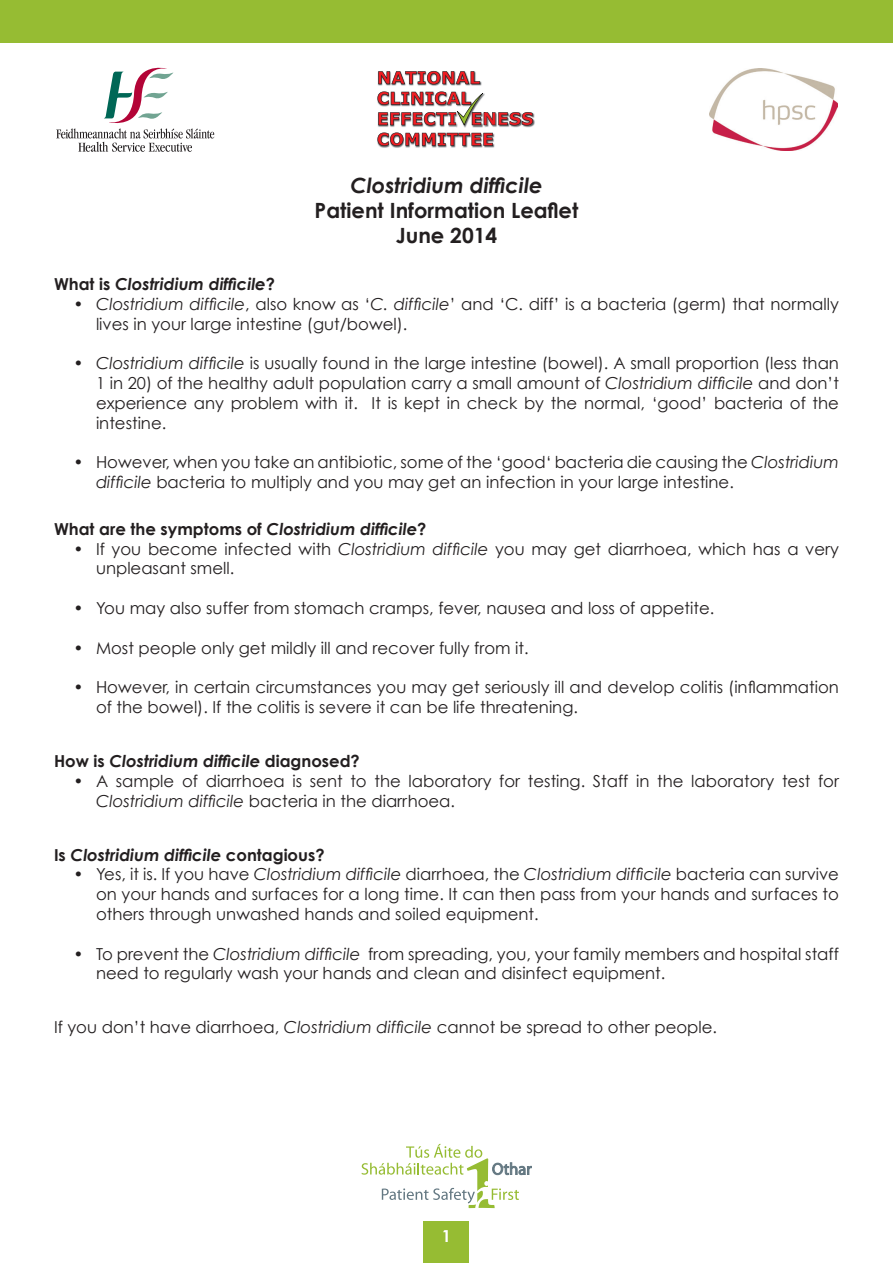
<style>
.page{position:relative;width:893px;height:1263px;background:#fff}
.page>*{position:absolute;margin:0;border:0;box-sizing:border-box;transform-origin:0 0}
.t1{font:700 21px "Century Gothic";color:#231f20}
.t2{font:italic 700 21px "Century Gothic";color:#231f20}
.Bullet_Point{font:16.5px/19.8px "Century Gothic";color:#231f20}
.t3{font:italic 700 16.5px "Century Gothic";color:#231f20}
.t4{font:700 16.5px "Century Gothic";color:#231f20}
.t5{font:700 16.5px "Century Gothic";color:#fff}
.s1{font-style:normal}
.s2{font-style:italic}
</style>
<div class="page">
<div style="left:424px;top:1221px;width:45px;height:42px;background:#96bc33"></div>
<svg style="left:361px;top:1144px;width:170px;height:64px"></svg>
<img style="left:377px;top:70px;width:158px;height:78px">
<svg style="left:378px;top:71px;width:102px;height:13px"></svg>
<svg style="left:377px;top:132px;width:116px;height:14px"></svg>
<img style="left:456px;top:126px;width:29px;height:2px">
<svg style="left:377px;top:91px;width:156px;height:35px"></svg>
<img style="left:709px;top:68px;width:128px;height:82px">
<svg style="left:56px;top:68px;width:158px;height:84px"></svg>
<div style="left:0;top:0;width:893px;height:43px;background:#96bc33"></div>
<p class="t2" style="left:351px;top:172px;width:193px">Clostridium difficile</p>
<p class="t1" style="left:315px;top:197px;width:265px">Patient Information Leaflet</p>
<p class="t1" style="left:396px;top:222px;width:103px">June 2014</p>
<p class="t3" style="left:54px;top:273px;width:223px"><span class="s1">What is</span> Clostridium difficile<span class="s1">?</span></p>
<p class="Bullet_Point" style="left:96px;top:294px;width:744px;text-indent:-22px">• <span class="s2">Clostridium difficile</span>, also know as ‘<span class="s2">C. difficile</span>’ and ‘C. diff’ is a bacteria (germ) that normally lives in your large intestine (gut/bowel).</p>
<p class="Bullet_Point" style="left:96px;top:353px;width:744px;text-align:justify;text-indent:-22px">• <span class="s2">Clostridium difficile</span> is usually found in the large intestine (bowel). A small proportion (less than 1 in 20) of the healthy adult population carry a small amount of <span class="s2">Clostridium difficile</span> and don’t experience any problem with it. It is kept in check by the normal, ‘good’ bacteria of the intestine.</p>
<p class="Bullet_Point" style="left:96px;top:452px;width:744px;text-indent:-22px">• However, when you take an antibiotic, some of the ‘good‘ bacteria die causing the <span class="s2">Clostridium difficile</span> bacteria to multiply and you may get an infection in your large intestine.</p>
<p class="t4" style="left:54px;top:518px;width:374px">What are the symptoms of <span class="s2">Clostridium difficile</span>?</p>
<p class="Bullet_Point" style="left:96px;top:538px;width:744px;text-indent:-22px">• If you become infected with <span class="s2">Clostridium difficile</span> you may get diarrhoea, which has a very unpleasant smell.</p>
<p class="Bullet_Point" style="left:74px;top:598px;width:642px">• You may also suffer from stomach cramps, fever, nausea and loss of appetite.</p>
<p class="Bullet_Point" style="left:74px;top:637px;width:457px">• Most people only get mildly ill and recover fully from it.</p>
<p class="Bullet_Point" style="left:96px;top:677px;width:744px;text-indent:-22px">• However, in certain circumstances you may get seriously ill and develop colitis (inflammation of the bowel). If the colitis is severe it can be life threatening.</p>
<p class="t3" style="left:54px;top:750px;width:307px"><span class="s1">How is</span> Clostridium difficile <span class="s1">diagnosed?</span></p>
<p class="Bullet_Point" style="left:96px;top:771px;width:744px;text-indent:-22px">• A sample of diarrhoea is sent to the laboratory for testing. Staff in the laboratory test for<br><span class="s2">Clostridium difficile</span> bacteria in the diarrhoea.</p>
<p class="t3" style="left:54px;top:844px;width:272px"><span class="s1">Is</span> Clostridium difficile <span class="s1">contagious?</span></p>
<p class="Bullet_Point" style="left:96px;top:864px;width:744px;text-align:justify;text-indent:-22px">• Yes, it is. If you have <span class="s2">Clostridium difficile</span> diarrhoea, the <span class="s2">Clostridium difficile</span> bacteria can survive on your hands and surfaces for a long time. It can then pass from your hands and surfaces to others through unwashed hands and soiled equipment.</p>
<p class="Bullet_Point" style="left:96px;top:943px;width:744px;text-indent:-22px">• To prevent the <span class="s2">Clostridium difficile</span> from spreading, you, your family members and hospital staff need to regularly wash your hands and clean and disinfect equipment.</p>
<p class="Bullet_Point" style="left:54px;top:1017px;width:665px">If you don’t have diarrhoea, <span class="s2">Clostridium difficile</span> cannot be spread to other people.</p>
<p class="t5" style="left:442px;top:1226px;width:11px">1</p>
</div>
